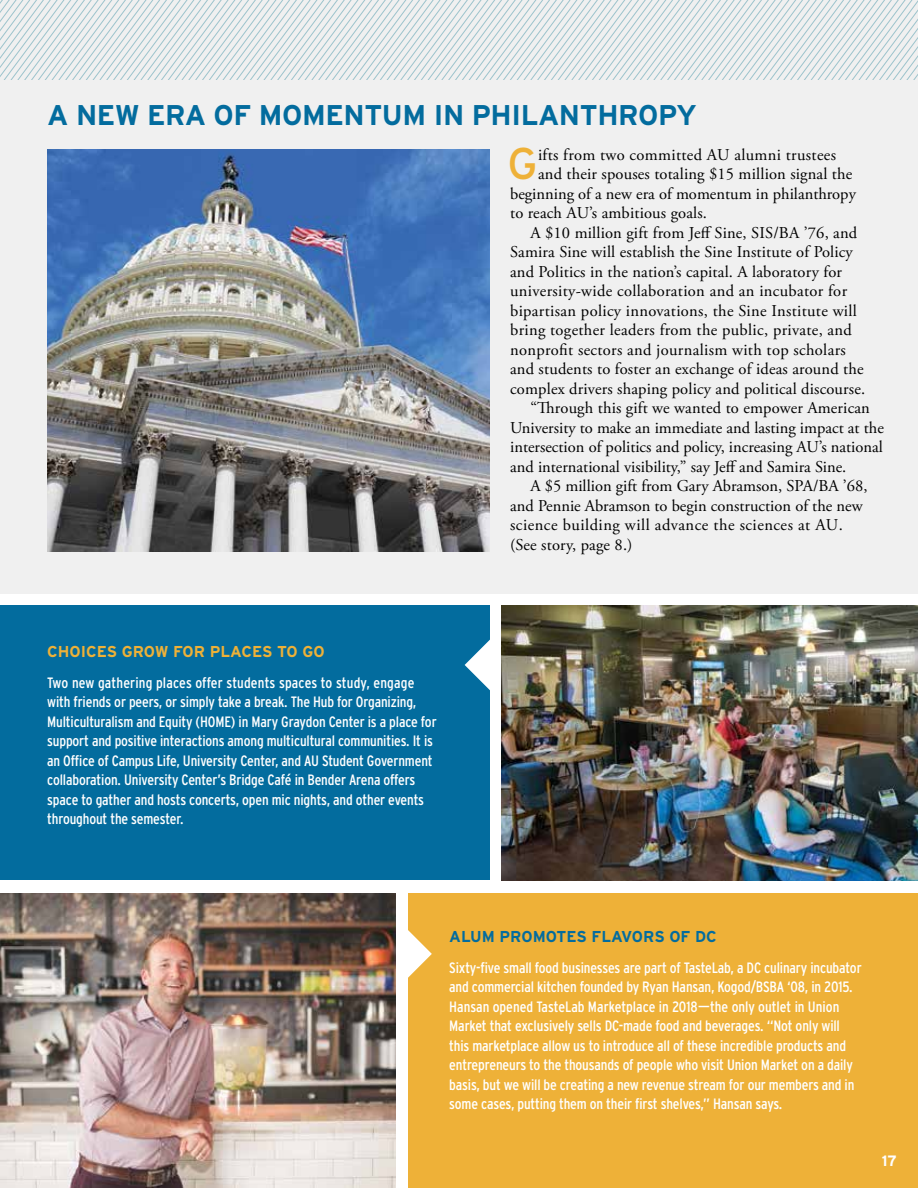
<style>
.page{position:relative;width:918px;height:1188px;background:#fff}
.page>*{position:absolute;margin:0;border:0;box-sizing:border-box;transform-origin:0 0}
.Body_Copy{font:44.4px "Interstate";color:#eeb138}
.story_headers{font:700 28.5px "Interstate";letter-spacing:-.015em;color:#036c9e}
.Body_Copy-2{font:16.5px/19.5px "Adobe Garamond Pro";letter-spacing:.01em;color:#000}
.newswell_body_text{font:700 15.75px "Interstate";color:#eeb138}
.newswell_body_text-2{font:700 15.75px "Interstate";color:#036c9e}
.newswell_body_text-3{font:condensed 15px/19.5px "Interstate";letter-spacing:-.01em;color:#fff}
.t1{font:700 15px "Interstate";color:#fff}
</style>
<div class="page">
<div style="left:0;top:0;width:918px;height:594px;background:#f0f0f0"></div>
<svg style="left:0;top:0;width:918px;height:80px"></svg>
<img style="left:0;top:893px;width:396px;height:295px">
<img style="left:501px;top:605px;width:417px;height:275px">
<div style="left:0;top:605px;width:490px;height:275px;background:#036c9e"></div>
<div style="left:409px;top:893px;width:509px;height:295px;background:#eeb138"></div>
<img style="left:47px;top:149px;width:443px;height:402px">
<svg style="left:408px;top:922px;width:24px;height:64px"></svg>
<svg style="left:465px;top:639px;width:25px;height:52px"></svg>
<p class="story_headers" style="left:47px;top:99px;width:651px">A NEW ERA OF MOMENTUM IN PHILANTHROPY</p>
<p class="Body_Copy" style="left:508px;top:139px;width:32px">G</p>
<p class="Body_Copy-2" style="left:538px;top:146px;width:299px">ifts from two committed AU alumni trustees</p>
<p class="Body_Copy-2" style="left:538px;top:165px;width:316px">and their spouses totaling $15 million signal the</p>
<p class="Body_Copy-2" style="left:510px;top:185px;width:347px">beginning of a new era of momentum in philanthropy</p>
<p class="Body_Copy-2" style="left:510px;top:204px;width:198px">to reach AU’s ambitious goals.</p>
<p class="Body_Copy-2" style="left:510px;top:224px;width:357px;text-indent:20px">A $10 million gift from Jeff Sine, SIS/BA ’76, and Samira Sine will establish the Sine Institute of Policy and Politics in the nation’s capital. A laboratory for university-wide collaboration and an incubator for bipartisan policy innovations, the Sine Institute will bring together leaders from the public, private, and nonprofit sectors and journalism with top scholars and students to foster an exchange of ideas around the complex drivers shaping policy and political discourse.</p>
<p class="Body_Copy-2" style="left:510px;top:399px;width:375px;text-indent:20px">“Through this gift we wanted to empower American University to make an immediate and lasting impact at the intersection of politics and policy, increasing AU’s national and international visibility,” say Jeff and Samira Sine.</p>
<p class="Body_Copy-2" style="left:510px;top:477px;width:359px;text-indent:20px">A $5 million gift from Gary Abramson, SPA/BA ’68, and Pennie Abramson to begin construction of the new science building will advance the sciences at AU. (See story, page 8.)</p>
<p class="newswell_body_text" style="left:47px;top:643px;width:279px">CHOICES GROW FOR PLACES TO GO</p>
<p class="newswell_body_text-3" style="left:47px;top:673px;width:391px">Two new gathering places offer students spaces to study, engage with friends or peers, or simply take a break. The Hub for Organizing, Multiculturalism and Equity (HOME) in Mary Graydon Center is a place for support and positive interactions among multicultural communities. It is an Office of Campus Life, University Center, and AU Student Government collaboration. University Center’s Bridge Café in Bender Arena offers space to gather and hosts concerts, open mic nights, and other events throughout the semester.</p>
<p class="newswell_body_text-2" style="left:449px;top:928px;width:269px">ALUM PROMOTES FLAVORS OF DC</p>
<p class="newswell_body_text-3" style="left:449px;top:957px;width:414px">Sixty-five small food businesses are part of TasteLab, a DC culinary incubator and commercial kitchen founded by Ryan Hansan, Kogod/BSBA ‘08, in 2015.<br>Hansan opened TasteLab Marketplace in 2018—the only outlet in Union Market that exclusively sells DC-made food and beverages. “Not only will this marketplace allow us to introduce all of these incredible products and entrepreneurs to the thousands of people who visit Union Market on a daily basis, but we will be creating a new revenue stream for our members and in some cases, putting them on their first shelves,” Hansan says.</p>
<p class="t1" style="left:882px;top:1153px;width:17px">17</p>
</div>
